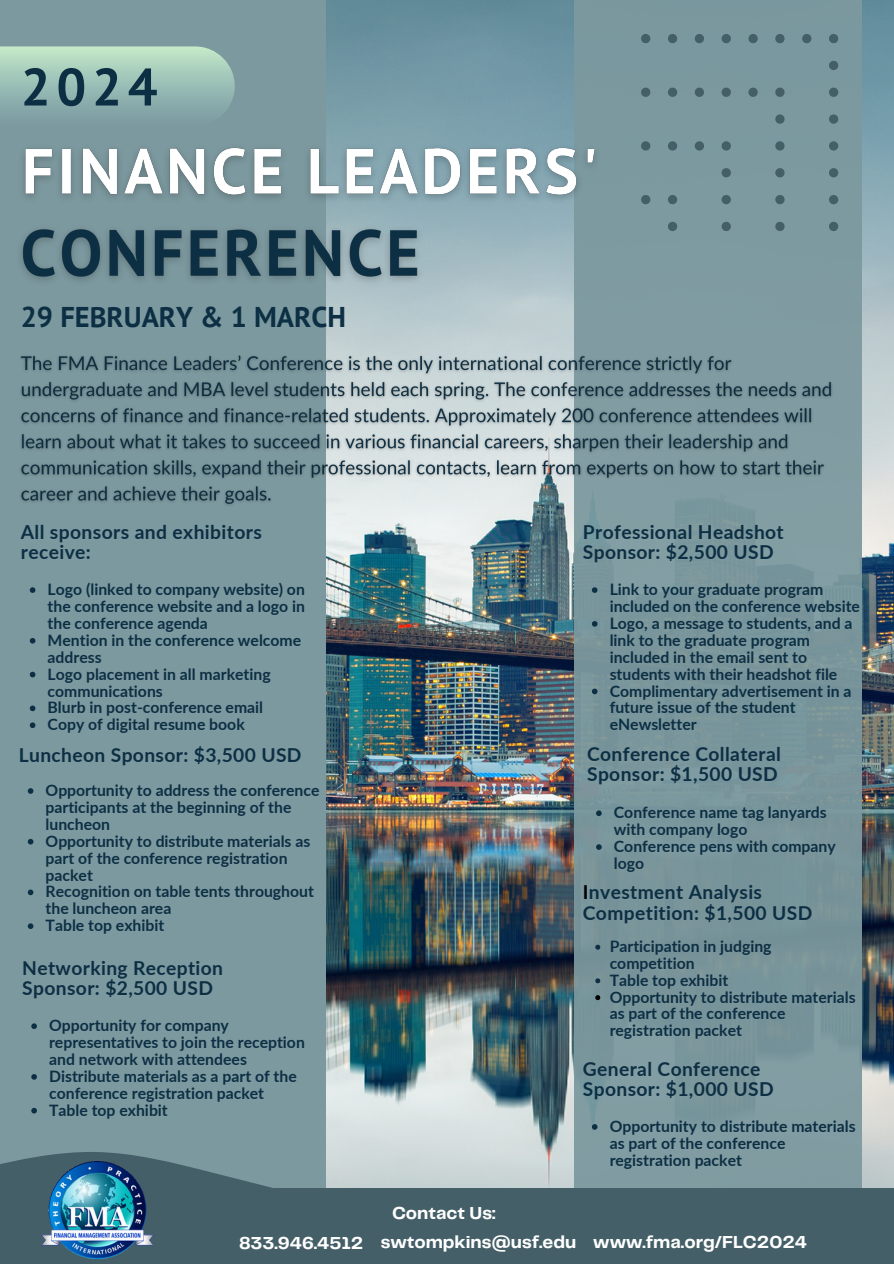
<style>
.page{position:relative;width:894px;height:1264px;background:#fff}
.page>*{position:absolute;margin:0;border:0;box-sizing:border-box;transform-origin:0 0}
.t1{font:700 52.5px "PT Sans";color:#0d2f44}
.t2{font:700 28.5px "PT Sans";color:#0d2f44}
.t3{font:700 19.35px/20.2px "Lato";letter-spacing:.02em;color:#0d2f44}
.t4{font:700 19.2px/20.2px "Lato";letter-spacing:.02em;color:#0d2f44}
.t5{font:700 18px "Telegraf";color:#fff}
.t6{font:700 15.75px/17px "Lato";color:#0d2f44}
.s1{color:#000}
</style>
<div class="page">
<div style="left:0;top:0;width:893px;height:1263px;background:#7c999f"></div>
<img style="left:326px;top:0;width:567px;height:1187px">
<div style="left:574px;top:0;width:287px;height:1263px;background:#7c999f"></div>
<svg style="left:829px;top:34px;width:9px;height:9px"></svg>
<svg style="left:802px;top:34px;width:9px;height:9px"></svg>
<svg style="left:775px;top:34px;width:9px;height:9px"></svg>
<svg style="left:748px;top:34px;width:9px;height:9px"></svg>
<svg style="left:721px;top:34px;width:9px;height:9px"></svg>
<svg style="left:694px;top:34px;width:9px;height:9px"></svg>
<svg style="left:668px;top:34px;width:9px;height:9px"></svg>
<svg style="left:641px;top:34px;width:9px;height:9px"></svg>
<svg style="left:829px;top:61px;width:9px;height:9px"></svg>
<svg style="left:829px;top:88px;width:9px;height:9px"></svg>
<svg style="left:775px;top:88px;width:9px;height:9px"></svg>
<svg style="left:748px;top:88px;width:9px;height:9px"></svg>
<svg style="left:721px;top:88px;width:9px;height:9px"></svg>
<svg style="left:694px;top:88px;width:9px;height:9px"></svg>
<svg style="left:668px;top:88px;width:9px;height:9px"></svg>
<svg style="left:641px;top:88px;width:9px;height:9px"></svg>
<svg style="left:829px;top:114px;width:9px;height:10px"></svg>
<svg style="left:775px;top:114px;width:9px;height:10px"></svg>
<svg style="left:829px;top:141px;width:9px;height:10px"></svg>
<svg style="left:775px;top:141px;width:9px;height:10px"></svg>
<svg style="left:721px;top:141px;width:9px;height:10px"></svg>
<svg style="left:694px;top:141px;width:9px;height:10px"></svg>
<svg style="left:668px;top:141px;width:9px;height:10px"></svg>
<svg style="left:641px;top:141px;width:9px;height:10px"></svg>
<svg style="left:829px;top:168px;width:9px;height:9px"></svg>
<svg style="left:775px;top:168px;width:9px;height:9px"></svg>
<svg style="left:721px;top:168px;width:9px;height:9px"></svg>
<svg style="left:829px;top:195px;width:9px;height:9px"></svg>
<svg style="left:775px;top:195px;width:9px;height:9px"></svg>
<svg style="left:721px;top:195px;width:9px;height:9px"></svg>
<svg style="left:668px;top:195px;width:9px;height:9px"></svg>
<svg style="left:641px;top:195px;width:9px;height:9px"></svg>
<svg style="left:829px;top:222px;width:9px;height:9px"></svg>
<svg style="left:775px;top:222px;width:9px;height:9px"></svg>
<svg style="left:721px;top:222px;width:9px;height:9px"></svg>
<svg style="left:668px;top:222px;width:9px;height:9px"></svg>
<svg style="left:0;top:46px;width:235px;height:67px;background:#9fc3b7"></svg>
<div style="left:11px;top:1187px;width:882px;height:63px;background:#445f67"></div>
<div style="left:0;top:1201px;width:893px;height:62px;background:#445f67"></div>
<svg style="left:0;top:1151px;width:332px;height:108px"></svg>
<img style="left:42px;top:1161px;width:111px;height:97px">
<img style="left:23px;top:118px;width:572px;height:110px">
<img style="left:21px;top:200px;width:414px;height:109px">
<img style="left:20px;top:346px;width:812px;height:166px">
<svg style="left:30px;top:587px;width:5px;height:6px"></svg>
<svg style="left:30px;top:638px;width:5px;height:5px"></svg>
<svg style="left:30px;top:671px;width:5px;height:6px"></svg>
<svg style="left:30px;top:705px;width:5px;height:6px"></svg>
<svg style="left:30px;top:722px;width:5px;height:6px"></svg>
<svg style="left:28px;top:788px;width:5px;height:5px"></svg>
<svg style="left:28px;top:838px;width:5px;height:6px"></svg>
<svg style="left:28px;top:889px;width:5px;height:6px"></svg>
<svg style="left:28px;top:923px;width:5px;height:6px"></svg>
<svg style="left:31px;top:1023px;width:6px;height:5px"></svg>
<svg style="left:31px;top:1074px;width:6px;height:5px"></svg>
<svg style="left:31px;top:1107px;width:6px;height:6px"></svg>
<svg style="left:596px;top:810px;width:5px;height:6px"></svg>
<svg style="left:596px;top:844px;width:5px;height:5px"></svg>
<svg style="left:595px;top:944px;width:5px;height:5px"></svg>
<svg style="left:595px;top:978px;width:5px;height:5px"></svg>
<svg style="left:595px;top:995px;width:5px;height:5px"></svg>
<svg style="left:592px;top:1124px;width:5px;height:5px"></svg>
<svg style="left:591px;top:587px;width:6px;height:6px"></svg>
<svg style="left:591px;top:621px;width:6px;height:5px"></svg>
<svg style="left:591px;top:688px;width:6px;height:6px"></svg>
<p class="t1" style="left:21px;top:52px;width:138px">2024</p>
<p class="t2" style="left:21px;top:297px;width:326px">29 FEBRUARY &amp; 1 MARCH</p>
<p class="t3" style="left:21px;top:521px;width:242px">All sponsors and exhibitors receive:</p>
<p class="t6" style="left:48px;top:580px;width:259px;text-align:justify">Logo (linked to company website) on the conference website and a logo in the conference agenda</p>
<p class="t6" style="left:48px;top:631px;width:255px">Mention in the conference welcome address</p>
<p class="t6" style="left:48px;top:665px;width:224px">Logo placement in all marketing communications</p>
<p class="t6" style="left:48px;top:699px;width:217px">Blurb in post-conference email</p>
<p class="t6" style="left:48px;top:715px;width:199px">Copy of digital resume book</p>
<p class="t4" style="left:19px;top:744px;width:284px">Luncheon Sponsor: $3,500 USD</p>
<p class="t6" style="left:46px;top:781px;width:275px">Opportunity to address the conference participants at the beginning of the luncheon</p>
<p class="t6" style="left:46px;top:832px;width:266px">Opportunity to distribute materials as part of the conference registration packet</p>
<p class="t6" style="left:46px;top:882px;width:270px">Recognition on table tents throughout the luncheon area</p>
<p class="t6" style="left:46px;top:916px;width:120px">Table top exhibit</p>
<p class="t4" style="left:22px;top:957px;width:202px">Networking Reception</p>
<p class="t4" style="left:22px;top:977px;width:192px">Sponsor: $2,500 USD</p>
<p class="t6" style="left:49px;top:1016px;width:257px">Opportunity for company representatives to join the reception and network with attendees</p>
<p class="t6" style="left:49px;top:1067px;width:249px">Distribute materials as a part of the conference registration packet</p>
<p class="t6" style="left:49px;top:1101px;width:120px">Table top exhibit</p>
<p class="t5" style="left:239px;top:1235px;width:126px">833.946.4512</p>
<p class="t4" style="left:582px;top:521px;width:202px">Professional Headshot<br>Sponsor: $2,500 USD</p>
<p class="t6" style="left:609px;top:580px;width:252px">Link to your graduate program included on the conference website</p>
<p class="t6" style="left:609px;top:614px;width:244px">Logo, a message to students, and a link to the graduate program included in the email sent to students with their headshot file</p>
<p class="t6" style="left:609px;top:682px;width:243px">Complimentary advertisement in a future issue of the student eNewsletter</p>
<p class="t4" style="left:587px;top:743px;width:195px">Conference Collateral<br>Sponsor: $1,500 USD</p>
<p class="t6" style="left:613px;top:803px;width:214px">Conference name tag lanyards with company logo</p>
<p class="t6" style="left:613px;top:837px;width:223px">Conference pens with company logo</p>
<p class="t4" style="left:582px;top:881px;width:231px"><span class="s1">I</span>nvestment Analysis<br>Competition: $1,500 USD</p>
<p class="t6" style="left:609px;top:937px;width:163px">Participation in judging competition</p>
<p class="t6" style="left:609px;top:971px;width:120px">Table top exhibit</p>
<p class="t6" style="left:609px;top:988px;width:247px">Opportunity to distribute materials as part of the conference registration packet</p>
<p class="t4" style="left:582px;top:1058px;width:179px">General Conference</p>
<p class="t4" style="left:582px;top:1078px;width:192px">Sponsor: $1,000 USD</p>
<p class="t5" style="left:392px;top:1204px;width:105px">Contact Us:</p>
<p class="t6" style="left:609px;top:1117px;width:247px">Opportunity to distribute materials as part of the conference registration packet</p>
<p class="t5" style="left:380px;top:1234px;width:197px">swtompkins@usf.edu</p>
<p class="t5" style="left:593px;top:1234px;width:215px">www.fma.org/FLC2024</p>
</div>
